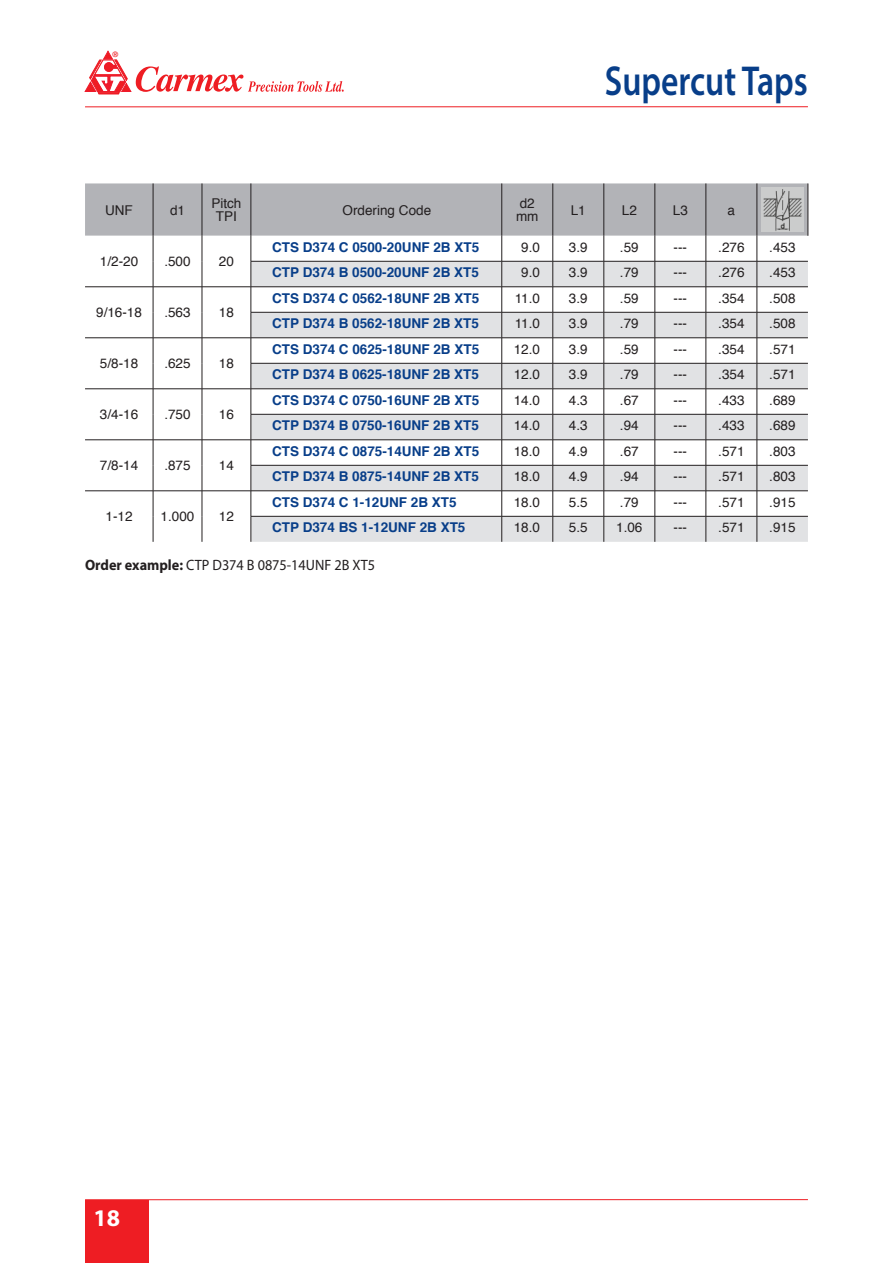
<style>
.page{position:relative;width:893px;height:1263px;background:#fff}
.page>*{position:absolute;margin:0;border:0;box-sizing:border-box;transform-origin:0 0}
.t1{font:600 42px "Myriad Pro";color:#083e89;scale:.8 1}
.t2{font:700 24px "Myriad Pro";color:#fff}
.text{font:15px "Myriad Pro";color:#231f20;scale:.95 1}
.inside_table{font:13.5px "Helvetica";color:#231f20}
.code{font:700 13.5px "Helvetica";color:#083e89}
.table_head{font:13.5px/13.5px "Helvetica";color:#231f20;text-align:center}
.t3{font:500 10.5px "Win Soft Pro";color:#ee1d23}
.s1{font-weight:700}
</style>
<div class="page">
<div style="left:85px;top:1200px;width:64px;height:63px;background:#ee1d23"></div>
<hr style="left:85px;top:1199px;width:723px;height:1px;background:#ee1d23">
<hr style="left:85px;top:106px;width:723px;height:1px;background:#ee1d23">
<svg style="left:85px;top:51px;width:259px;height:43px"></svg>
<hr style="left:808px;top:183px;width:1px;height:53px;background:#231f20">
<svg style="left:85px;top:183px;width:723px;height:359px"></svg>
<hr style="left:153px;top:183px;width:1px;height:53px;background:#231f20">
<img style="left:761px;top:188px;width:42px;height:43px">
<p class="t3" style="left:112px;top:47px;width:8px">®</p>
<h1 class="t1" style="left:605px;top:54px;width:255px">Supercut Taps</h1>
<p class="table_head" style="left:105px;top:204px;width:29px">UNF</p>
<p class="table_head" style="left:170px;top:204px;width:17px">d1</p>
<p class="table_head" style="left:211px;top:197px;width:32px">Pitch<br>TPI</p>
<p class="table_head" style="left:343px;top:204px;width:90px">Ordering Code</p>
<p class="table_head" style="left:516px;top:197px;width:24px;text-align:left">d2 mm</p>
<p class="table_head" style="left:571px;top:204px;width:17px">L1</p>
<p class="table_head" style="left:622px;top:204px;width:17px">L2</p>
<p class="table_head" style="left:673px;top:204px;width:17px">L3</p>
<p class="table_head" style="left:728px;top:204px;width:9px">a</p>
<p class="inside_table" style="left:100px;top:251px;width:40px">1/2-20</p>
<p class="inside_table" style="left:164px;top:251px;width:28px">.500</p>
<p class="inside_table" style="left:219px;top:251px;width:17px">20</p>
<p class="code" style="left:272px;top:236px;width:209px">CTS D374 C 0500-20UNF 2B XT5</p>
<p class="inside_table" style="left:521px;top:237px;width:20px">9.0</p>
<p class="inside_table" style="left:569px;top:237px;width:20px">3.9</p>
<p class="inside_table" style="left:620px;top:237px;width:20px">.59</p>
<p class="inside_table" style="left:674px;top:237px;width:15px">---</p>
<p class="inside_table" style="left:718px;top:237px;width:28px">.276</p>
<p class="inside_table" style="left:769px;top:237px;width:28px">.453</p>
<p class="code" style="left:272px;top:262px;width:208px">CTP D374 B 0500-20UNF 2B XT5</p>
<p class="inside_table" style="left:521px;top:262px;width:20px">9.0</p>
<p class="inside_table" style="left:569px;top:262px;width:20px">3.9</p>
<p class="inside_table" style="left:620px;top:262px;width:20px">.79</p>
<p class="inside_table" style="left:674px;top:262px;width:15px">---</p>
<p class="inside_table" style="left:718px;top:262px;width:28px">.276</p>
<p class="inside_table" style="left:769px;top:262px;width:28px">.453</p>
<p class="inside_table" style="left:96px;top:302px;width:47px">9/16-18</p>
<p class="inside_table" style="left:164px;top:302px;width:28px">.563</p>
<p class="inside_table" style="left:219px;top:302px;width:17px">18</p>
<p class="inside_table" style="left:100px;top:353px;width:40px">5/8-18</p>
<p class="inside_table" style="left:164px;top:353px;width:28px">.625</p>
<p class="inside_table" style="left:219px;top:353px;width:17px">18</p>
<p class="inside_table" style="left:100px;top:404px;width:40px">3/4-16</p>
<p class="inside_table" style="left:164px;top:404px;width:28px">.750</p>
<p class="inside_table" style="left:219px;top:404px;width:17px">16</p>
<p class="inside_table" style="left:100px;top:455px;width:40px">7/8-14</p>
<p class="inside_table" style="left:164px;top:455px;width:28px">.875</p>
<p class="inside_table" style="left:219px;top:455px;width:17px">14</p>
<p class="code" style="left:272px;top:287px;width:209px">CTS D374 C 0562-18UNF 2B XT5</p>
<p class="inside_table" style="left:515px;top:288px;width:27px">11.0</p>
<p class="inside_table" style="left:569px;top:288px;width:20px">3.9</p>
<p class="inside_table" style="left:620px;top:288px;width:20px">.59</p>
<p class="inside_table" style="left:674px;top:288px;width:15px">---</p>
<p class="inside_table" style="left:718px;top:288px;width:28px">.354</p>
<p class="inside_table" style="left:769px;top:288px;width:28px">.508</p>
<p class="code" style="left:272px;top:313px;width:208px">CTP D374 B 0562-18UNF 2B XT5</p>
<p class="inside_table" style="left:515px;top:313px;width:27px">11.0</p>
<p class="inside_table" style="left:569px;top:313px;width:20px">3.9</p>
<p class="inside_table" style="left:620px;top:313px;width:20px">.79</p>
<p class="inside_table" style="left:674px;top:313px;width:15px">---</p>
<p class="inside_table" style="left:718px;top:313px;width:28px">.354</p>
<p class="inside_table" style="left:769px;top:313px;width:28px">.508</p>
<p class="code" style="left:272px;top:338px;width:209px">CTS D374 C 0625-18UNF 2B XT5</p>
<p class="inside_table" style="left:514px;top:339px;width:28px">12.0</p>
<p class="inside_table" style="left:569px;top:339px;width:20px">3.9</p>
<p class="inside_table" style="left:620px;top:339px;width:20px">.59</p>
<p class="inside_table" style="left:674px;top:339px;width:15px">---</p>
<p class="inside_table" style="left:718px;top:339px;width:28px">.354</p>
<p class="inside_table" style="left:769px;top:339px;width:28px">.571</p>
<p class="code" style="left:272px;top:364px;width:208px">CTP D374 B 0625-18UNF 2B XT5</p>
<p class="inside_table" style="left:514px;top:364px;width:28px">12.0</p>
<p class="inside_table" style="left:569px;top:364px;width:20px">3.9</p>
<p class="inside_table" style="left:620px;top:364px;width:20px">.79</p>
<p class="inside_table" style="left:674px;top:364px;width:15px">---</p>
<p class="inside_table" style="left:718px;top:364px;width:28px">.354</p>
<p class="inside_table" style="left:769px;top:364px;width:28px">.571</p>
<p class="code" style="left:272px;top:389px;width:209px">CTS D374 C 0750-16UNF 2B XT5</p>
<p class="inside_table" style="left:514px;top:390px;width:28px">14.0</p>
<p class="inside_table" style="left:569px;top:390px;width:20px">4.3</p>
<p class="inside_table" style="left:620px;top:390px;width:20px">.67</p>
<p class="inside_table" style="left:674px;top:390px;width:15px">---</p>
<p class="inside_table" style="left:718px;top:390px;width:28px">.433</p>
<p class="inside_table" style="left:769px;top:390px;width:28px">.689</p>
<p class="code" style="left:272px;top:415px;width:208px">CTP D374 B 0750-16UNF 2B XT5</p>
<p class="inside_table" style="left:514px;top:415px;width:28px">14.0</p>
<p class="inside_table" style="left:569px;top:415px;width:20px">4.3</p>
<p class="inside_table" style="left:620px;top:415px;width:20px">.94</p>
<p class="inside_table" style="left:674px;top:415px;width:15px">---</p>
<p class="inside_table" style="left:718px;top:415px;width:28px">.433</p>
<p class="inside_table" style="left:769px;top:415px;width:28px">.689</p>
<p class="code" style="left:272px;top:440px;width:209px">CTS D374 C 0875-14UNF 2B XT5</p>
<p class="inside_table" style="left:514px;top:441px;width:28px">18.0</p>
<p class="inside_table" style="left:569px;top:441px;width:20px">4.9</p>
<p class="inside_table" style="left:620px;top:441px;width:20px">.67</p>
<p class="inside_table" style="left:674px;top:441px;width:15px">---</p>
<p class="inside_table" style="left:718px;top:441px;width:28px">.571</p>
<p class="inside_table" style="left:769px;top:441px;width:28px">.803</p>
<p class="code" style="left:272px;top:466px;width:208px">CTP D374 B 0875-14UNF 2B XT5</p>
<p class="inside_table" style="left:514px;top:466px;width:28px">18.0</p>
<p class="inside_table" style="left:569px;top:466px;width:20px">4.9</p>
<p class="inside_table" style="left:620px;top:466px;width:20px">.94</p>
<p class="inside_table" style="left:674px;top:466px;width:15px">---</p>
<p class="inside_table" style="left:718px;top:466px;width:28px">.571</p>
<p class="inside_table" style="left:769px;top:466px;width:28px">.803</p>
<p class="code" style="left:272px;top:491px;width:186px">CTS D374 C 1-12UNF 2B XT5</p>
<p class="inside_table" style="left:514px;top:492px;width:28px">18.0</p>
<p class="inside_table" style="left:569px;top:492px;width:20px">5.5</p>
<p class="inside_table" style="left:620px;top:492px;width:20px">.79</p>
<p class="inside_table" style="left:674px;top:492px;width:15px">---</p>
<p class="inside_table" style="left:718px;top:492px;width:28px">.571</p>
<p class="inside_table" style="left:769px;top:492px;width:28px">.915</p>
<p class="code" style="left:272px;top:517px;width:195px">CTP D374 BS 1-12UNF 2B XT5</p>
<p class="inside_table" style="left:514px;top:517px;width:28px">18.0</p>
<p class="inside_table" style="left:569px;top:517px;width:20px">5.5</p>
<p class="inside_table" style="left:616px;top:517px;width:28px">1.06</p>
<p class="inside_table" style="left:674px;top:517px;width:15px">---</p>
<p class="inside_table" style="left:718px;top:517px;width:28px">.571</p>
<p class="inside_table" style="left:769px;top:517px;width:28px">.915</p>
<p class="text" style="left:85px;top:556px;width:307px"><span class="s1">Order example:</span> CTP D374 B 0875-14UNF 2B XT5</p>
<p class="inside_table" style="left:106px;top:506px;width:29px">1-12</p>
<p class="inside_table" style="left:161px;top:506px;width:35px">1.000</p>
<p class="inside_table" style="left:219px;top:506px;width:17px">12</p>
<h2 class="t2" style="left:94px;top:1202px;width:28px">18</h2>
</div>
